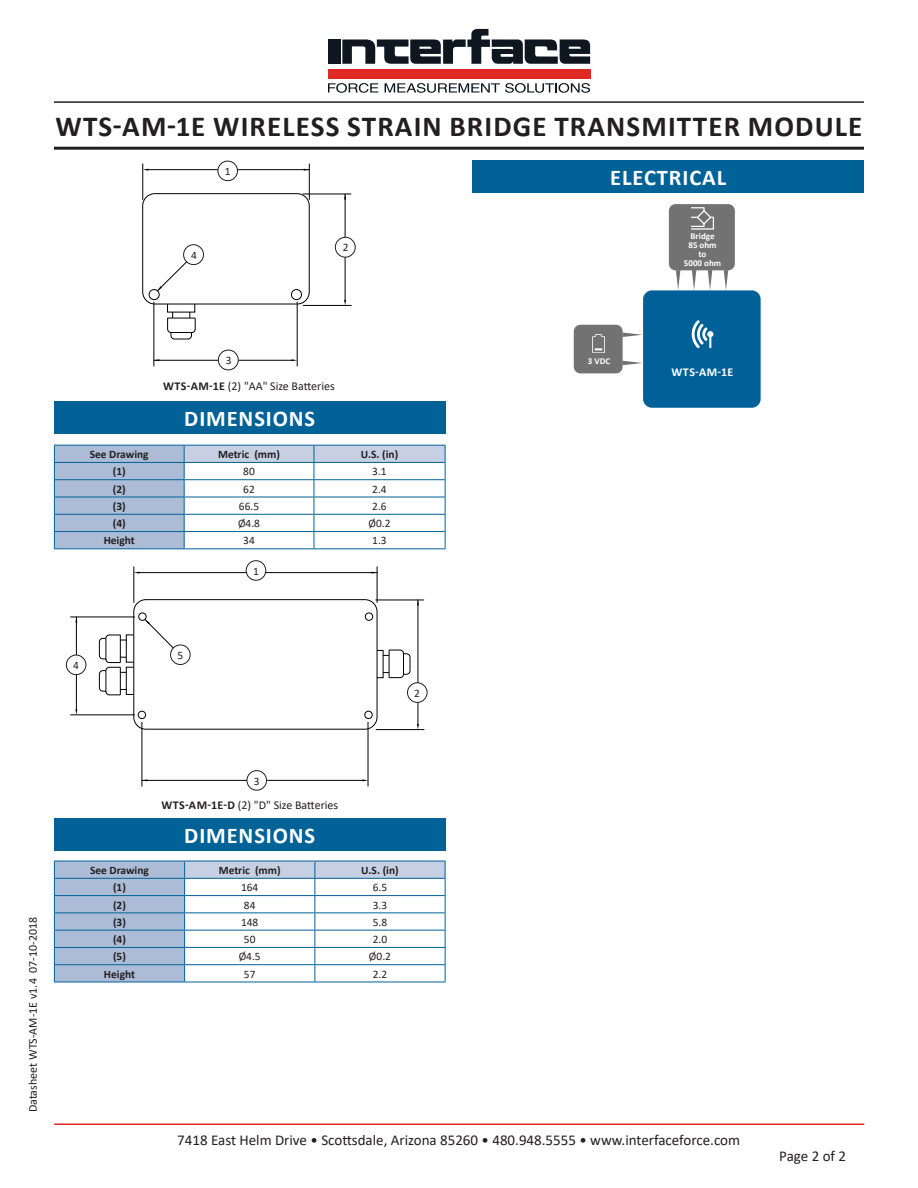
<style>
.page{position:relative;width:918px;height:1188px;background:#fff}
.page>*{position:absolute;margin:0;border:0;box-sizing:border-box;transform-origin:0 0}
.t1{font:700 29.1px "Calibri";letter-spacing:.04em;color:#231f20}
.t2{font:700 22.5px "Calibri";letter-spacing:.04em;color:#fff}
.t3{font:15px "Calibri";color:#231f20}
.t4{font:12px "Calibri";color:#231f20}
.t5{font:700 12px "Calibri";letter-spacing:.035em;color:#fff}
.t6{font:700 11.4px "Calibri";color:#231f20}
.t7{font:11.4px "Calibri";color:#231f20}
.t8{font:700 9px "Calibri";color:#fff}
.s1{font-weight:700}
</style>
<div class="page">
<hr style="left:54px;top:1124px;width:810px;height:1px;background:#e02925">
<div style="left:328px;top:69px;width:262px;height:9px;background:#e02925"></div>
<div style="left:328px;top:39px;width:12px;height:25px;background:#0e171f"></div>
<svg style="left:342px;top:29px;width:248px;height:35px"></svg>
<svg style="left:328px;top:83px;width:50px;height:10px"></svg>
<svg style="left:385px;top:83px;width:205px;height:10px"></svg>
<hr style="left:54px;top:101px;width:810px;height:2px;background:#231f20">
<hr style="left:54px;top:147px;width:810px;height:3px;background:#231f20">
<div style="left:574px;top:325px;width:49px;height:48px;background:#727272;border-radius:7px"></div>
<div style="left:643px;top:290px;width:118px;height:118px;background:#006198;border-radius:9px"></div>
<svg style="left:622px;top:333px;width:20px;height:4px"></svg>
<svg style="left:622px;top:361px;width:20px;height:4px"></svg>
<div style="left:669px;top:204px;width:66px;height:66px;background:#727272;border-radius:7px"></div>
<svg style="left:708px;top:270px;width:4px;height:20px"></svg>
<svg style="left:692px;top:270px;width:4px;height:20px"></svg>
<svg style="left:724px;top:270px;width:4px;height:20px"></svg>
<svg style="left:676px;top:270px;width:4px;height:20px"></svg>
<div style="left:472px;top:161px;width:392px;height:32px;background:#016298"></div>
<svg style="left:692px;top:320px;width:21px;height:28px"></svg>
<img style="left:592px;top:334px;width:12px;height:19px">
<svg style="left:691px;top:207px;width:23px;height:22px"></svg>
<svg style="left:167px;top:312px;width:28px;height:27px"></svg>
<hr style="left:303px;top:194px;width:48px;height:1px;background:#000">
<hr style="left:303px;top:305px;width:48px;height:1px;background:#000">
<hr style="left:345px;top:194px;width:1px;height:107px;background:#000">
<hr style="left:143px;top:164px;width:1px;height:36px;background:#000">
<hr style="left:309px;top:164px;width:1px;height:36px;background:#000">
<hr style="left:147px;top:169px;width:162px;height:1px;background:#000">
<hr style="left:297px;top:302px;width:1px;height:64px;background:#000">
<hr style="left:154px;top:302px;width:1px;height:64px;background:#000">
<hr style="left:154px;top:360px;width:139px;height:1px;background:#000">
<div style="left:143px;top:194px;width:166px;height:110px;border:1px solid #000;border-radius:12px"></div>
<div style="left:149px;top:289px;width:10px;height:11px;border:1px solid #000;border-radius:50%"></div>
<div style="left:291px;top:289px;width:11px;height:11px;border:1px solid #000;border-radius:50%"></div>
<svg style="left:157px;top:260px;width:31px;height:31px"></svg>
<div style="left:126px;top:635px;width:8px;height:27px;border:1px solid #000"></div>
<hr style="left:376px;top:600px;width:48px;height:1px;background:#000">
<hr style="left:376px;top:729px;width:48px;height:1px;background:#000">
<hr style="left:418px;top:600px;width:1px;height:125px;background:#000">
<hr style="left:134px;top:567px;width:1px;height:35px;background:#000">
<hr style="left:377px;top:567px;width:1px;height:35px;background:#000">
<hr style="left:138px;top:572px;width:239px;height:1px;background:#000">
<hr style="left:368px;top:722px;width:1px;height:64px;background:#000">
<hr style="left:142px;top:722px;width:1px;height:64px;background:#000">
<hr style="left:142px;top:780px;width:221px;height:1px;background:#000">
<div style="left:134px;top:600px;width:243px;height:129px;border:1px solid #000;border-radius:12px"></div>
<hr style="left:71px;top:715px;width:64px;height:1px;background:#000">
<hr style="left:71px;top:617px;width:64px;height:1px;background:#000">
<hr style="left:76px;top:617px;width:1px;height:93px;background:#000">
<div style="left:126px;top:667px;width:8px;height:28px;border:1px solid #000"></div>
<svg style="left:99px;top:635px;width:27px;height:60px"></svg>
<div style="left:139px;top:613px;width:7px;height:7px;border:1px solid #000;border-radius:50%"></div>
<div style="left:365px;top:613px;width:8px;height:7px;border:1px solid #000;border-radius:50%"></div>
<div style="left:138px;top:711px;width:8px;height:8px;border:1px solid #000;border-radius:50%"></div>
<div style="left:365px;top:711px;width:7px;height:8px;border:1px solid #000;border-radius:50%"></div>
<svg style="left:383px;top:650px;width:27px;height:28px"></svg>
<svg style="left:145px;top:619px;width:31px;height:31px"></svg>
<div style="left:335px;top:237px;width:20px;height:20px;background:#fff;border-radius:50%"></div>
<div style="left:335px;top:237px;width:21px;height:21px;border:1px solid #231f20;border-radius:50%"></div>
<div style="left:218px;top:350px;width:20px;height:20px;background:#fff;border-radius:50%"></div>
<div style="left:218px;top:350px;width:21px;height:20px;border:1px solid #231f20;border-radius:50%"></div>
<div style="left:66px;top:655px;width:20px;height:20px;background:#fff;border-radius:50%"></div>
<div style="left:66px;top:655px;width:20px;height:20px;border:1px solid #231f20;border-radius:50%"></div>
<div style="left:247px;top:771px;width:20px;height:19px;background:#fff;border-radius:50%"></div>
<div style="left:247px;top:770px;width:20px;height:21px;border:1px solid #231f20;border-radius:50%"></div>
<div style="left:408px;top:683px;width:19px;height:19px;background:#fff;border-radius:50%"></div>
<div style="left:407px;top:682px;width:20px;height:21px;border:1px solid #231f20;border-radius:50%"></div>
<div style="left:246px;top:561px;width:20px;height:19px;background:#fff;border-radius:50%"></div>
<div style="left:246px;top:560px;width:20px;height:21px;border:1px solid #231f20;border-radius:50%"></div>
<div style="left:218px;top:161px;width:19px;height:20px;background:#fff;border-radius:50%"></div>
<div style="left:218px;top:161px;width:20px;height:20px;border:1px solid #231f20;border-radius:50%"></div>
<div style="left:54px;top:401px;width:392px;height:33px;background:#016298"></div>
<svg style="left:54px;top:445px;width:392px;height:104px"></svg>
<hr style="left:54px;top:548px;width:130px;height:1px;background:#016298">
<hr style="left:184px;top:548px;width:130px;height:1px;background:#016298">
<hr style="left:314px;top:548px;width:131px;height:1px;background:#016298">
<div style="left:54px;top:819px;width:392px;height:32px;background:#016298"></div>
<svg style="left:54px;top:861px;width:392px;height:121px"></svg>
<hr style="left:54px;top:982px;width:131px;height:1px;background:#016298">
<hr style="left:185px;top:982px;width:130px;height:1px;background:#016298">
<hr style="left:315px;top:982px;width:130px;height:1px;background:#016298">
<div style="left:171px;top:645px;width:19px;height:20px;background:#fff;border-radius:50%"></div>
<div style="left:170px;top:645px;width:21px;height:20px;border:1px solid #231f20;border-radius:50%"></div>
<div style="left:184px;top:245px;width:19px;height:20px;background:#fff;border-radius:50%"></div>
<div style="left:183px;top:244px;width:21px;height:21px;border:1px solid #231f20;border-radius:50%"></div>
<p class="t1" style="left:56px;top:105px;width:808px">WTS-AM-1E WIRELESS STRAIN BRIDGE TRANSMITTER MODULE</p>
<p class="t2" style="left:610px;top:162px;width:117px">ELECTRICAL</p>
<p class="t7" style="left:225px;top:163px;width:7px">1</p>
<p class="t7" style="left:191px;top:247px;width:7px">4</p>
<p class="t7" style="left:343px;top:240px;width:7px">2</p>
<p class="t8" style="left:691px;top:230px;width:25px">Bridge</p>
<p class="t8" style="left:688px;top:239px;width:30px">85 ohm</p>
<p class="t8" style="left:699px;top:248px;width:9px">to</p>
<p class="t8" style="left:684px;top:257px;width:39px">5000 ohm</p>
<p class="t4" style="left:25px;top:1112px;width:197px;rotate:-90deg">Datasheet WTS-AM-1E v1.4 07-10-2018</p>
<p class="t7" style="left:226px;top:353px;width:7px">3</p>
<p class="t4" style="left:163px;top:378px;width:173px"><span class="s1">WTS-AM-1E</span> (2) "AA" Size Batteries</p>
<p class="t2" style="left:184px;top:403px;width:132px">DIMENSIONS</p>
<p class="t6" style="left:90px;top:446px;width:60px">See Drawing</p>
<p class="t6" style="left:218px;top:446px;width:64px">Metric (mm)</p>
<p class="t6" style="left:361px;top:446px;width:39px">U.S. (in)</p>
<p class="t6" style="left:113px;top:464px;width:14px">(1)</p>
<p class="t7" style="left:243px;top:464px;width:13px">80</p>
<p class="t7" style="left:372px;top:464px;width:16px">3.1</p>
<p class="t6" style="left:113px;top:481px;width:14px">(2)</p>
<p class="t7" style="left:243px;top:481px;width:13px">62</p>
<p class="t7" style="left:372px;top:481px;width:16px">2.4</p>
<p class="t6" style="left:113px;top:498px;width:14px">(3)</p>
<p class="t7" style="left:239px;top:498px;width:22px">66.5</p>
<p class="t7" style="left:372px;top:498px;width:16px">2.6</p>
<p class="t6" style="left:113px;top:515px;width:14px">(4)</p>
<p class="t7" style="left:238px;top:516px;width:24px">Ø4.8</p>
<p class="t7" style="left:369px;top:516px;width:24px">Ø0.2</p>
<p class="t6" style="left:104px;top:533px;width:33px">Height</p>
<p class="t7" style="left:243px;top:533px;width:13px">34</p>
<p class="t7" style="left:372px;top:533px;width:16px">1.3</p>
<p class="t7" style="left:253px;top:563px;width:7px">1</p>
<p class="t7" style="left:73px;top:657px;width:7px">4</p>
<p class="t7" style="left:177px;top:647px;width:7px">5</p>
<p class="t7" style="left:414px;top:685px;width:7px">2</p>
<p class="t7" style="left:254px;top:773px;width:7px">3</p>
<p class="t4" style="left:161px;top:797px;width:178px"><span class="s1">WTS-AM-1E-D</span> (2) "D" Size Batteries</p>
<p class="t2" style="left:184px;top:820px;width:132px">DIMENSIONS</p>
<p class="t6" style="left:90px;top:862px;width:60px">See Drawing</p>
<p class="t6" style="left:219px;top:862px;width:64px">Metric (mm)</p>
<p class="t6" style="left:361px;top:862px;width:39px">U.S. (in)</p>
<p class="t6" style="left:113px;top:879px;width:14px">(1)</p>
<p class="t7" style="left:241px;top:880px;width:19px">164</p>
<p class="t7" style="left:373px;top:880px;width:16px">6.5</p>
<p class="t6" style="left:113px;top:897px;width:14px">(2)</p>
<p class="t7" style="left:244px;top:897px;width:13px">84</p>
<p class="t7" style="left:373px;top:897px;width:16px">3.3</p>
<p class="t6" style="left:113px;top:914px;width:14px">(3)</p>
<p class="t7" style="left:241px;top:914px;width:19px">148</p>
<p class="t7" style="left:373px;top:914px;width:16px">5.8</p>
<p class="t6" style="left:113px;top:931px;width:14px">(4)</p>
<p class="t7" style="left:244px;top:931px;width:13px">50</p>
<p class="t7" style="left:373px;top:931px;width:16px">2.0</p>
<p class="t6" style="left:113px;top:949px;width:14px">(5)</p>
<p class="t7" style="left:239px;top:949px;width:24px">Ø4.5</p>
<p class="t7" style="left:369px;top:949px;width:24px">Ø0.2</p>
<p class="t6" style="left:104px;top:966px;width:33px">Height</p>
<p class="t7" style="left:244px;top:966px;width:13px">57</p>
<p class="t7" style="left:373px;top:966px;width:16px">2.2</p>
<p class="t8" style="left:588px;top:354px;width:24px">3 VDC</p>
<p class="t5" style="left:672px;top:363px;width:63px">WTS-AM-1E</p>
<h3 class="t3" style="left:177px;top:1129px;width:564px">7418 East Helm Drive • Scottsdale, Arizona 85260 • 480.948.5555 • www.interfaceforce.com</h3>
<h3 class="t3" style="left:779px;top:1146px;width:68px">Page 2 of 2</h3>
</div>
